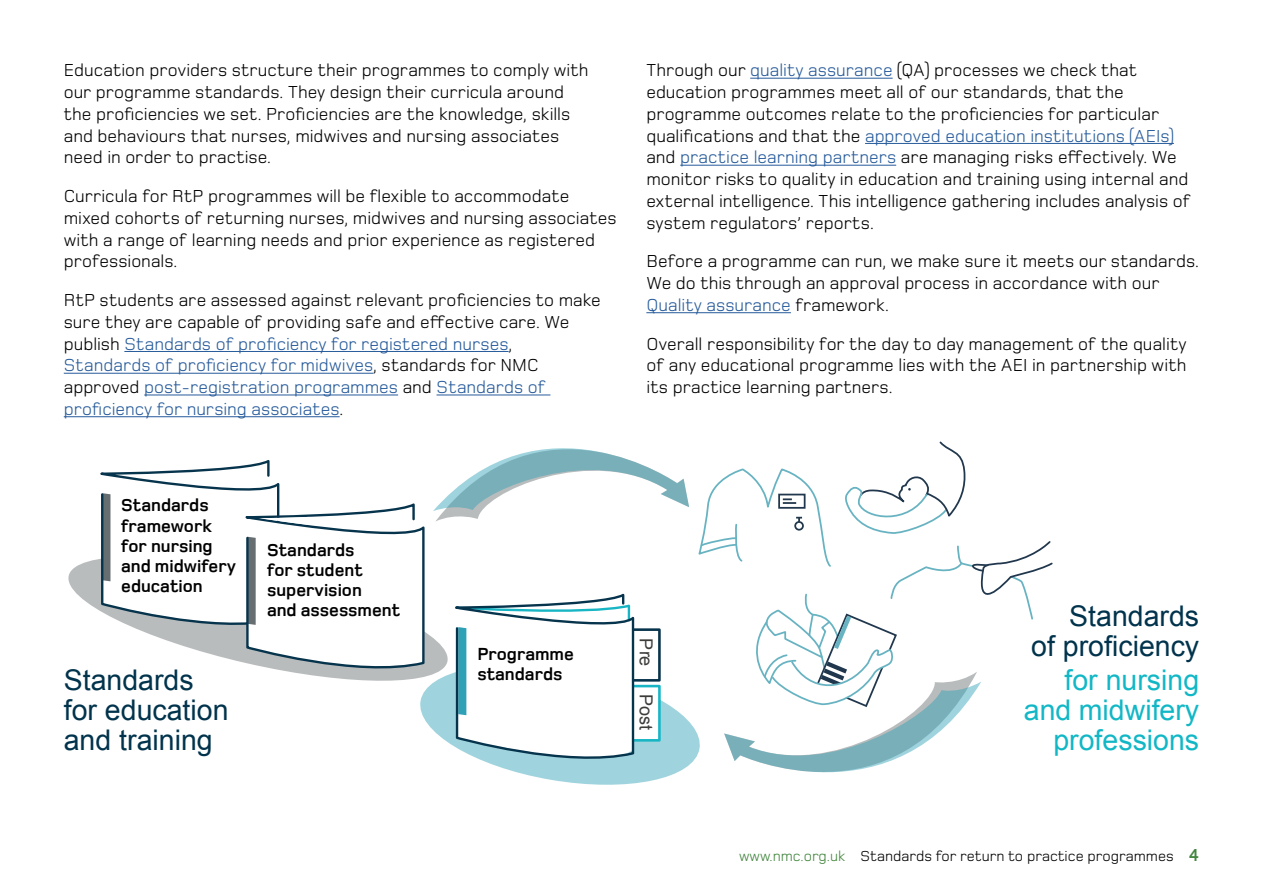
<style>
.page{position:relative;width:1263px;height:893px;background:#fff}
.page>*{position:absolute;margin:0;border:0;box-sizing:border-box;transform-origin:0 0}
.t1{font:28.5px/30px "Arial";color:#01334c}
.t2{font:28.5px/30px "Arial";color:#12b7c6;text-align:right}
.t3{font:18px/21.8px "Foundry Monoline OT2";color:#000}
.t4{font:700 18px/20.2px "Foundry Monoline";color:#000}
.t5{font:18px "Arial";color:#3c3c3b}
.t6{font:15px "Foundry Monoline OT2";color:#000}
.s1{color:#275b9b}
.s2{color:#43863e}
.s3{font-weight:700;font-size:18px;color:#43863e}
</style>
<div class="page">
<hr style="left:124px;top:351px;width:385px;height:1px;background:#275b9b">
<hr style="left:64px;top:373px;width:309px;height:1px;background:#275b9b">
<hr style="left:144px;top:394px;width:254px;height:1px;background:#275b9b">
<hr style="left:437px;top:394px;width:113px;height:1px;background:#275b9b">
<hr style="left:64px;top:416px;width:276px;height:1px;background:#275b9b">
<hr style="left:750px;top:78px;width:143px;height:1px;background:#275b9b">
<hr style="left:865px;top:143px;width:309px;height:1px;background:#275b9b">
<hr style="left:680px;top:165px;width:216px;height:1px;background:#275b9b">
<hr style="left:646px;top:312px;width:145px;height:1px;background:#275b9b">
<svg style="left:68px;top:559px;width:31px;height:51px;fill:#b9bcbd"></svg>
<svg style="left:99px;top:441px;width:954px;height:344px"></svg>
<p class="t3" style="left:64px;top:58px;width:526px">Education providers structure their programmes to comply with our programme standards. They design their curricula around the profciencies we set. Profciencies are the knowledge, skills and behaviours that nurses, midwives and nursing associates need in order to practise.</p>
<p class="t3" style="left:64px;top:184px;width:554px">Curricula for RtP programmes will be fexible to accommodate mixed cohorts of returning nurses, midwives and nursing associates with a range of learning needs and prior experience as registered professionals.</p>
<p class="t3" style="left:64px;top:288px;width:539px">RtP students are assessed against relevant profciencies to make sure they are capable of providing safe and efective care. We publish <span class="s1">Standards of profciency for registered nurses</span>, <span class="s1">Standards of profciency for midwives</span>, standards for NMC approved <span class="s1">post-registration programmes</span> and <span class="s1">Standards of profciency for nursing associates</span>.</p>
<p class="t3" style="left:646px;top:58px;width:546px">Through our <span class="s1">quality assurance</span> (QA) processes we check that education programmes meet all of our standards, that the programme outcomes relate to the profciencies for particular qualifcations and that the <span class="s1">approved education institutions (AEIs) </span>and <span class="s1">practice learning partners</span> are managing risks efectively. We monitor risks to quality in education and training using internal and external intelligence. This intelligence gathering includes analysis of system regulators’ reports.</p>
<p class="t3" style="left:646px;top:249px;width:554px">Before a programme can run, we make sure it meets our standards.<br>We do this through an approval process in accordance with our<br><span class="s1">Quality assurance</span> framework.</p>
<p class="t3" style="left:646px;top:332px;width:542px;text-align:justify">Overall responsibility for the day to day management of the quality of any educational programme lies with the AEI in partnership with its practice learning partners.</p>
<p class="t4" style="left:121px;top:495px;width:116px">Standards framework for nursing and midwifery education</p>
<p class="t1" style="left:64px;top:665px;width:166px">Standards for education and training</p>
<p class="t4" style="left:267px;top:540px;width:135px">Standards<br>for student supervision<br>and assessment</p>
<p class="t4" style="left:477px;top:644px;width:98px">Programme standards</p>
<p class="t5" style="left:658px;top:638px;width:30px;rotate:90deg">Pre</p>
<p class="t5" style="left:658px;top:694px;width:38px;rotate:90deg">Post</p>
<p class="t1" style="left:1031px;top:601px;width:169px;text-align:right">Standards<br>of proficiency</p>
<p class="t2" style="left:1024px;top:665px;width:177px">for nursing and midwifery professions</p>
<p class="t6" style="left:739px;top:845px;width:462px"><span class="s2">www.nmc.org.uk</span> Standards for return to practice programmes <span class="s3">4</span></p>
</div>
